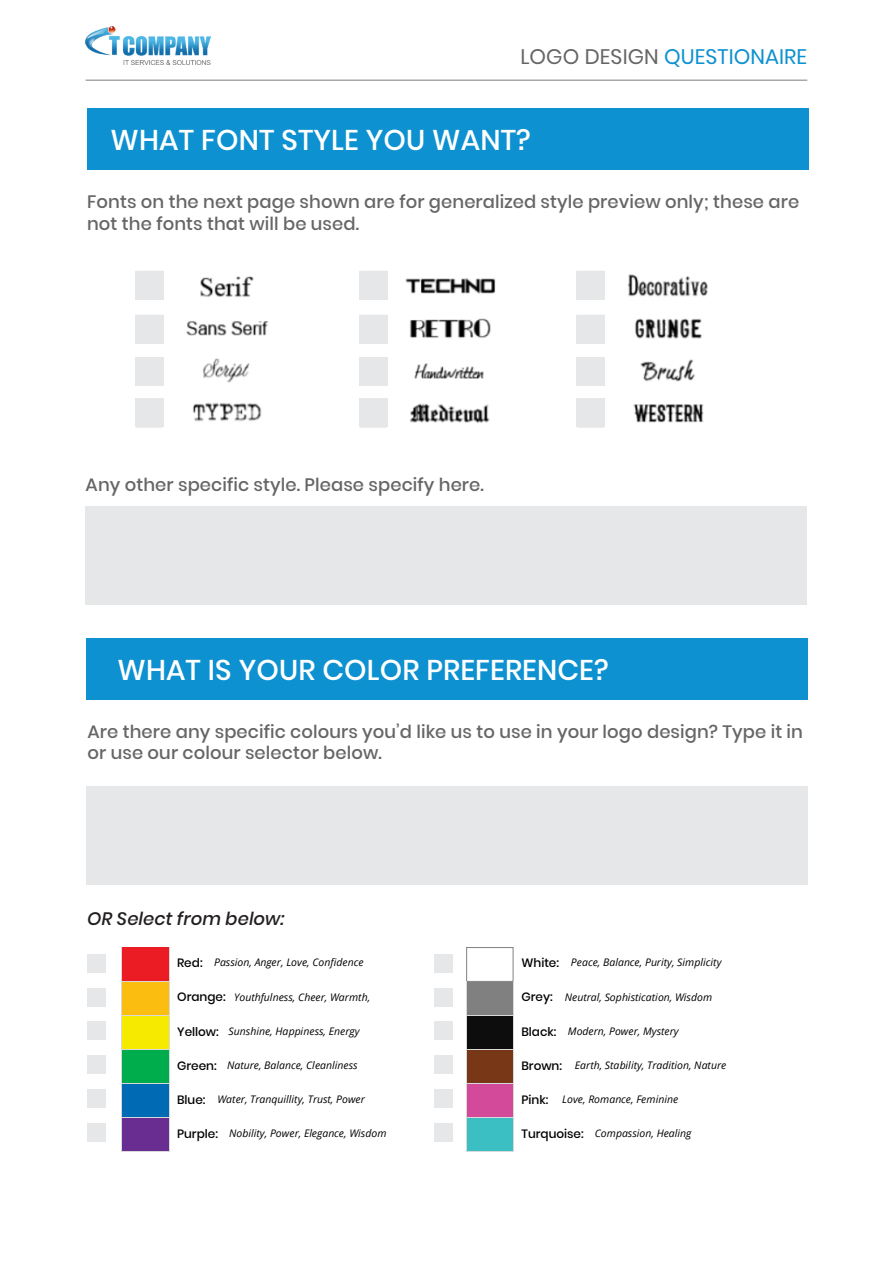
<style>
.page{position:relative;width:893px;height:1263px;background:#fff}
.page>*{position:absolute;margin:0;border:0;box-sizing:border-box;transform-origin:0 0}
.t1{font:500 28.5px "Poppins";letter-spacing:.005em;color:#fff}
.t2{font:21px "Poppins";letter-spacing:.005em;color:#0d91d0}
.t3{font:500 18px/21.6px "Poppins";letter-spacing:.005em;color:#666}
.t4{font:italic 500 18px "Poppins";letter-spacing:.005em;color:#231f20}
.t5{font:italic 10.5px "Open Sans";letter-spacing:.005em;color:#000}
.s1{color:#666}
.s2{font-family:"Poppins";font-weight:500;font-style:normal;font-size:12px}
</style>
<div class="page">
<div style="left:87px;top:108px;width:722px;height:61px;background:#0d91d0"></div>
<hr style="left:86px;top:79px;width:721px;height:2px;background:#a6a8ab">
<img style="left:86px;top:26px;width:125px;height:38px">
<img style="left:135px;top:271px;width:573px;height:157px">
<div style="left:135px;top:271px;width:28px;height:28px;background:#e6e7e8"></div>
<div style="left:135px;top:315px;width:28px;height:28px;background:#e6e7e8"></div>
<div style="left:135px;top:357px;width:28px;height:28px;background:#e6e7e8"></div>
<div style="left:135px;top:398px;width:28px;height:28px;background:#e6e7e8"></div>
<div style="left:577px;top:271px;width:28px;height:28px;background:#e6e7e8"></div>
<div style="left:577px;top:315px;width:28px;height:28px;background:#e6e7e8"></div>
<div style="left:577px;top:357px;width:28px;height:28px;background:#e6e7e8"></div>
<div style="left:577px;top:398px;width:28px;height:28px;background:#e6e7e8"></div>
<div style="left:359px;top:271px;width:28px;height:28px;background:#e6e7e8"></div>
<div style="left:359px;top:315px;width:28px;height:28px;background:#e6e7e8"></div>
<div style="left:359px;top:357px;width:28px;height:28px;background:#e6e7e8"></div>
<div style="left:359px;top:398px;width:28px;height:28px;background:#e6e7e8"></div>
<div style="left:86px;top:506px;width:721px;height:98px;background:#e6e7e8"></div>
<div style="left:87px;top:638px;width:721px;height:61px;background:#0d91d0"></div>
<div style="left:87px;top:787px;width:721px;height:98px;background:#e6e7e8"></div>
<div style="left:122px;top:947px;width:47px;height:34px;background:#ec1c24"></div>
<hr style="left:122px;top:947px;width:1px;height:34px;background:#d9d9d9">
<hr style="left:169px;top:947px;width:1px;height:34px;background:#d9d9d9">
<div style="left:122px;top:981px;width:47px;height:34px;background:#fcbd11"></div>
<div style="left:467px;top:981px;width:46px;height:34px;background:#808080"></div>
<hr style="left:122px;top:981px;width:47px;height:1px;background:#d9d9d9">
<div style="left:466px;top:947px;width:47px;height:35px;background:#fff;border:1px solid #808184"></div>
<hr style="left:122px;top:981px;width:1px;height:34px;background:#d9d9d9">
<hr style="left:169px;top:981px;width:1px;height:34px;background:#d9d9d9">
<hr style="left:466px;top:981px;width:1px;height:34px;background:#d9d9d9">
<hr style="left:513px;top:981px;width:1px;height:34px;background:#d9d9d9">
<div style="left:122px;top:1016px;width:47px;height:33px;background:#f5ea00"></div>
<div style="left:467px;top:1016px;width:46px;height:33px;background:#0d0d0d"></div>
<hr style="left:122px;top:1015px;width:47px;height:1px;background:#d9d9d9">
<hr style="left:467px;top:1015px;width:46px;height:1px;background:#d9d9d9">
<hr style="left:122px;top:1016px;width:1px;height:33px;background:#d9d9d9">
<hr style="left:169px;top:1016px;width:1px;height:33px;background:#d9d9d9">
<hr style="left:466px;top:1016px;width:1px;height:33px;background:#d9d9d9">
<hr style="left:513px;top:1016px;width:1px;height:33px;background:#d9d9d9">
<div style="left:122px;top:1050px;width:47px;height:33px;background:#00ad4c"></div>
<div style="left:467px;top:1050px;width:46px;height:33px;background:#783818"></div>
<hr style="left:122px;top:1049px;width:47px;height:1px;background:#d9d9d9">
<hr style="left:467px;top:1049px;width:46px;height:1px;background:#d9d9d9">
<hr style="left:122px;top:1050px;width:1px;height:33px;background:#d9d9d9">
<hr style="left:169px;top:1050px;width:1px;height:33px;background:#d9d9d9">
<hr style="left:466px;top:1050px;width:1px;height:33px;background:#d9d9d9">
<hr style="left:513px;top:1050px;width:1px;height:33px;background:#d9d9d9">
<div style="left:122px;top:1084px;width:47px;height:33px;background:#006ab4"></div>
<div style="left:467px;top:1084px;width:46px;height:33px;background:#d44a9a"></div>
<hr style="left:122px;top:1083px;width:47px;height:1px;background:#d9d9d9">
<hr style="left:467px;top:1083px;width:46px;height:1px;background:#d9d9d9">
<hr style="left:122px;top:1084px;width:1px;height:33px;background:#d9d9d9">
<hr style="left:169px;top:1084px;width:1px;height:33px;background:#d9d9d9">
<hr style="left:466px;top:1084px;width:1px;height:33px;background:#d9d9d9">
<hr style="left:513px;top:1084px;width:1px;height:33px;background:#d9d9d9">
<div style="left:122px;top:1118px;width:47px;height:33px;background:#692c90"></div>
<div style="left:467px;top:1118px;width:46px;height:33px;background:#3bbfc3"></div>
<hr style="left:122px;top:1117px;width:47px;height:1px;background:#d9d9d9">
<hr style="left:467px;top:1117px;width:46px;height:1px;background:#d9d9d9">
<hr style="left:122px;top:1118px;width:1px;height:33px;background:#d9d9d9">
<hr style="left:169px;top:1118px;width:1px;height:33px;background:#d9d9d9">
<hr style="left:466px;top:1118px;width:1px;height:33px;background:#d9d9d9">
<hr style="left:513px;top:1118px;width:1px;height:33px;background:#d9d9d9">
<hr style="left:122px;top:1151px;width:47px;height:1px;background:#d9d9d9">
<hr style="left:467px;top:1151px;width:46px;height:1px;background:#d9d9d9">
<div style="left:87px;top:954px;width:18px;height:19px;background:#e6e7e8"></div>
<div style="left:87px;top:988px;width:18px;height:18px;background:#e6e7e8"></div>
<div style="left:87px;top:1022px;width:18px;height:18px;background:#e6e7e8"></div>
<div style="left:87px;top:1055px;width:18px;height:19px;background:#e6e7e8"></div>
<div style="left:87px;top:1089px;width:18px;height:19px;background:#e6e7e8"></div>
<div style="left:87px;top:1123px;width:18px;height:18px;background:#e6e7e8"></div>
<div style="left:434px;top:954px;width:18px;height:19px;background:#e6e7e8"></div>
<div style="left:434px;top:988px;width:18px;height:18px;background:#e6e7e8"></div>
<div style="left:434px;top:1022px;width:18px;height:18px;background:#e6e7e8"></div>
<div style="left:434px;top:1055px;width:18px;height:19px;background:#e6e7e8"></div>
<div style="left:434px;top:1089px;width:18px;height:19px;background:#e6e7e8"></div>
<div style="left:434px;top:1123px;width:18px;height:18px;background:#e6e7e8"></div>
<h2 class="t2" style="left:520px;top:45px;width:288px"><span class="s1">LOGO DESIGN</span> QUESTIONAIRE</h2>
<h1 class="t1" style="left:111px;top:124px;width:422px">WHAT FONT STYLE YOU WANT?</h1>
<h3 class="t3" style="left:87px;top:191px;width:714px">Fonts on the next page shown are for generalized style preview only; these are not the fonts that will be used.</h3>
<h3 class="t3" style="left:86px;top:474px;width:400px">Any other specific style. Please specify here.</h3>
<h1 class="t1" style="left:117px;top:653px;width:492px">WHAT IS YOUR COLOR PREFERENCE?</h1>
<h3 class="t3" style="left:88px;top:721px;width:717px">Are there any specific colours you’d like us to use in your logo design? Type it in or use our colour selector below.</h3>
<h3 class="t4" style="left:88px;top:909px;width:198px">OR Select from below:</h3>
<p class="t5" style="left:177px;top:955px;width:188px"><span class="s2">Red:</span> Passion, Anger, Love, Confidence</p>
<p class="t5" style="left:521px;top:955px;width:201px"><span class="s2">White:</span> Peace, Balance, Purity, Simplicity</p>
<p class="t5" style="left:177px;top:989px;width:195px"><span class="s2">Orange:</span> Youthfulness, Cheer, Warmth,</p>
<p class="t5" style="left:521px;top:989px;width:192px"><span class="s2">Grey:</span> Neutral, Sophistication, Wisdom</p>
<p class="t5" style="left:177px;top:1024px;width:184px"><span class="s2">Yellow:</span> Sunshine, Happiness, Energy</p>
<p class="t5" style="left:521px;top:1024px;width:159px"><span class="s2">Black:</span> Modern, Power, Mystery</p>
<p class="t5" style="left:177px;top:1058px;width:182px"><span class="s2">Green:</span> Nature, Balance, Cleanliness</p>
<p class="t5" style="left:521px;top:1058px;width:206px"><span class="s2">Brown:</span> Earth, Stability, Tradition, Nature</p>
<p class="t5" style="left:177px;top:1092px;width:189px"><span class="s2">Blue:</span> Water, Tranquillity, Trust, Power</p>
<p class="t5" style="left:521px;top:1092px;width:158px"><span class="s2">Pink:</span> Love, Romance, Feminine</p>
<p class="t5" style="left:177px;top:1126px;width:211px"><span class="s2">Purple:</span> Nobility, Power, Elegance, Wisdom</p>
<p class="t5" style="left:521px;top:1126px;width:171px"><span class="s2">Turquoise:</span> Compassion, Healing</p>
</div>
